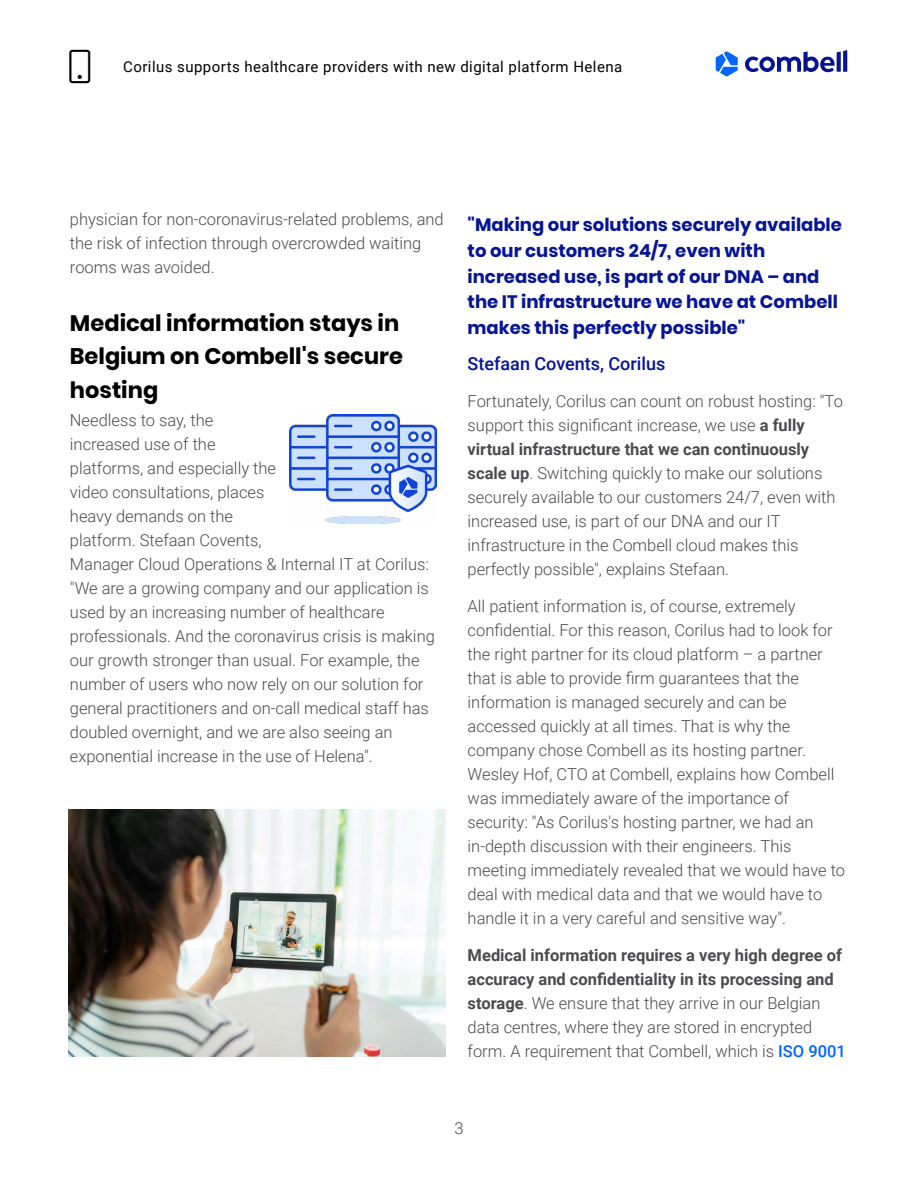
<style>
.page{position:relative;width:918px;height:1188px;background:#fff}
.page>*{position:absolute;margin:0;border:0;box-sizing:border-box;transform-origin:0 0}
.t1{font:700 22.5px/33px "Poppins";color:#000}
.t2{font:700 18px/25.5px "Poppins";color:#051594}
.t3{font:500 18px "Roboto";color:#051594}
.t4{font:300 16.5px/24px "Roboto";color:#4b4b4f}
.t5{font:15px "Roboto";letter-spacing:.03em;color:#000}
.s1{font-weight:700}
.s2{font-weight:500;color:#06f}
</style>
<div class="page">
<svg style="left:745px;top:50px;width:102px;height:22px"></svg>
<svg style="left:716px;top:51px;width:22px;height:26px"></svg>
<img style="left:290px;top:415px;width:147px;height:108px">
<img style="left:68px;top:810px;width:378px;height:246px">
<p class="t5" style="left:123px;top:56px;width:501px">Corilus supports healthcare providers with new digital platform Helena</p>
<p class="t4" style="left:70px;top:206px;width:375px">physician for non-coronavirus-related problems, and the risk of infection through overcrowded waiting rooms was avoided.</p>
<h1 class="t1" style="left:70px;top:307px;width:335px">Medical information stays in<br>Belgium on Combell's secure hosting</h1>
<p class="t4" style="left:70px;top:407px;width:366px">Needless to say, the<br>increased use of the<br>platforms, and especially the<br>video consultations, places<br>heavy demands on the<br>platform. Stefaan Covents,<br>Manager Cloud Operations &amp; Internal IT at Corilus: "We are a growing company and our application is used by an increasing number of healthcare professionals. And the coronavirus crisis is making our growth stronger than usual. For example, the number of users who now rely on our solution for general practitioners and on-call medical staff has doubled overnight, and we are also seeing an exponential increase in the use of Helena".</p>
<p class="t2" style="left:468px;top:213px;width:376px">"Making our solutions securely available to our customers 24/7, even with increased use, is part of our DNA – and the IT infrastructure we have at Combell makes this perfectly possible"</p>
<p class="t3" style="left:468px;top:351px;width:199px">Stefaan Covents, Corilus</p>
<p class="t4" style="left:468px;top:389px;width:377px">Fortunately, Corilus can count on robust hosting: "To support this significant increase, we use <span class="s1">a fully virtual infrastructure that we can continuously scale up</span>. Switching quickly to make our solutions securely available to our customers 24/7, even with increased use, is part of our DNA and our IT infrastructure in the Combell cloud makes this perfectly possible", explains Stefaan.</p>
<p class="t4" style="left:468px;top:593px;width:379px">All patient information is, of course, extremely confidential. For this reason, Corilus had to look for the right partner for its cloud platform – a partner that is able to provide firm guarantees that the information is managed securely and can be accessed quickly at all times. That is why the company chose Combell as its hosting partner.<br>Wesley Hof, CTO at Combell, explains how Combell was immediately aware of the importance of security: "As Corilus's hosting partner, we had an in-depth discussion with their engineers. This meeting immediately revealed that we would have to deal with medical data and that we would have to handle it in a very careful and sensitive way".</p>
<p class="t4" style="left:468px;top:942px;width:380px"><span class="s1">Medical information requires a very high degree of accuracy and confidentiality in its processing and storage</span>. We ensure that they arrive in our Belgian data centres, where they are stored in encrypted form. A requirement that Combell, which is <span class="s2">ISO 9001</span></p>
<p class="t4" style="left:454px;top:1115px;width:11px">3</p>
</div>
